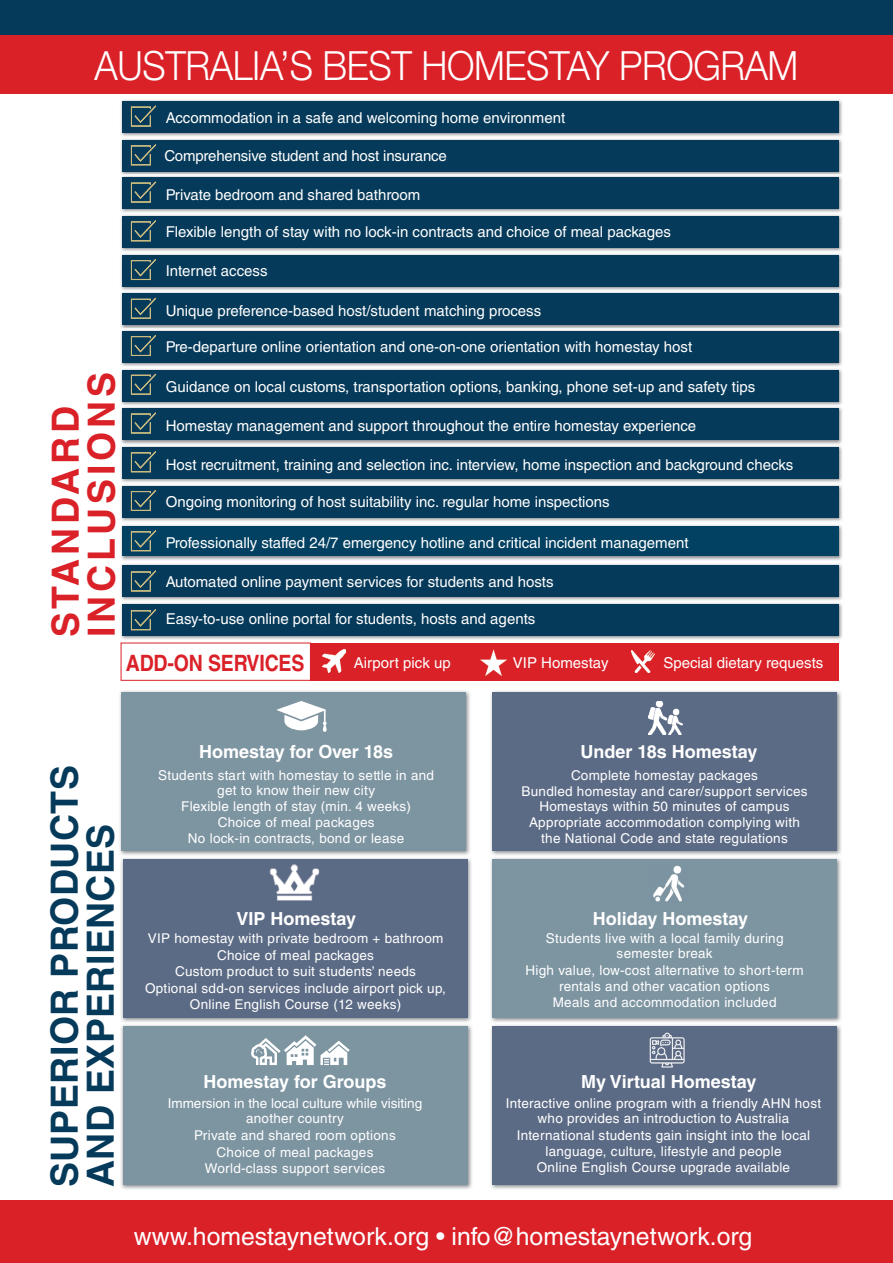
<style>
.page{position:relative;width:893px;height:1263px;background:#fff}
.page>*{position:absolute;margin:0;border:0;box-sizing:border-box;transform-origin:0 0}
.t1{font:300 40.35px "Helvetica Neue LT Std";letter-spacing:-.01em;color:#fff;scale:.92 1}
.t2{font:700 37.5px/36px "Helvetica LT Std";letter-spacing:.01em;color:#063a5a}
.t3{font:700 37.5px/36px "Helvetica LT Std";letter-spacing:.1em;color:#da2128}
.t4{font:24.75px "Helvetica LT Std";color:#fff}
.t5{font:700 22.5px "Helvetica LT Std";letter-spacing:-.01em;color:#da2128;scale:.87 1}
.t6{font:700 18px "Helvetica LT Std";color:#fff}
.t7{font:15px "Helvetica LT Std";color:#fff}
.t8{font:13.5px/16.2px "Helvetica LT Std";letter-spacing:.02em;color:#fff;text-align:center}
</style>
<div class="page">
<div style="left:0;top:30px;width:893px;height:64px;background:#da2128"></div>
<div style="left:0;top:0;width:893px;height:35px;background:#063a5a"></div>
<div style="left:121px;top:643px;width:190px;height:38px;background:#fff;border:1px solid #da2128"></div>
<img style="left:121px;top:858px;width:351px;height:331px">
<div style="left:123px;top:1026px;width:344px;height:159px;background:#7d94a1"></div>
<img style="left:491px;top:1025px;width:350px;height:164px">
<div style="left:492px;top:1026px;width:345px;height:159px;background:#5c6b85"></div>
<div style="left:123px;top:859px;width:344px;height:159px;background:#5c6b85"></div>
<div style="left:310px;top:643px;width:529px;height:37px;background:#da2128"></div>
<img style="left:121px;top:100px;width:721px;height:422px">
<div style="left:122px;top:101px;width:717px;height:32px;background:#063a5a"></div>
<div style="left:122px;top:140px;width:717px;height:31px;background:#063a5a"></div>
<img style="left:121px;top:175px;width:721px;height:1px">
<div style="left:122px;top:177px;width:717px;height:32px;background:#063a5a"></div>
<div style="left:122px;top:216px;width:717px;height:32px;background:#063a5a"></div>
<div style="left:122px;top:255px;width:717px;height:31px;background:#063a5a"></div>
<div style="left:122px;top:294px;width:717px;height:31px;background:#063a5a"></div>
<img style="left:121px;top:329px;width:721px;height:1px">
<div style="left:122px;top:331px;width:717px;height:32px;background:#063a5a"></div>
<div style="left:122px;top:370px;width:717px;height:31px;background:#063a5a"></div>
<div style="left:122px;top:409px;width:717px;height:31px;background:#063a5a"></div>
<div style="left:122px;top:447px;width:717px;height:32px;background:#063a5a"></div>
<div style="left:122px;top:486px;width:717px;height:32px;background:#063a5a"></div>
<img style="left:121px;top:525px;width:721px;height:36px">
<div style="left:122px;top:526px;width:717px;height:30px;background:#034162"></div>
<img style="left:121px;top:564px;width:721px;height:76px">
<div style="left:122px;top:565px;width:717px;height:32px;background:#063a5a"></div>
<div style="left:122px;top:604px;width:717px;height:31px;background:#063a5a"></div>
<svg style="left:131px;top:106px;width:25px;height:21px"></svg>
<svg style="left:131px;top:570px;width:25px;height:21px"></svg>
<svg style="left:131px;top:609px;width:25px;height:21px"></svg>
<svg style="left:131px;top:530px;width:25px;height:21px"></svg>
<svg style="left:131px;top:490px;width:25px;height:21px"></svg>
<svg style="left:131px;top:451px;width:25px;height:21px"></svg>
<svg style="left:131px;top:144px;width:25px;height:21px"></svg>
<svg style="left:131px;top:182px;width:25px;height:21px"></svg>
<svg style="left:131px;top:220px;width:25px;height:21px"></svg>
<svg style="left:131px;top:259px;width:25px;height:21px"></svg>
<svg style="left:131px;top:298px;width:25px;height:21px"></svg>
<svg style="left:131px;top:335px;width:25px;height:21px"></svg>
<svg style="left:131px;top:374px;width:25px;height:21px"></svg>
<svg style="left:131px;top:412px;width:25px;height:21px"></svg>
<img style="left:323px;top:650px;width:22px;height:22px">
<img style="left:632px;top:650px;width:23px;height:23px">
<img style="left:480px;top:650px;width:26px;height:26px">
<svg style="left:251px;top:1035px;width:99px;height:30px"></svg>
<img style="left:491px;top:691px;width:350px;height:331px">
<div style="left:492px;top:859px;width:345px;height:159px;background:#7d94a1"></div>
<img style="left:653px;top:865px;width:32px;height:37px">
<img style="left:120px;top:691px;width:350px;height:164px">
<div style="left:122px;top:692px;width:344px;height:159px;background:#7d94a1"></div>
<div style="left:492px;top:692px;width:345px;height:159px;background:#5c6b85"></div>
<img style="left:649px;top:701px;width:33px;height:34px">
<img style="left:649px;top:1032px;width:36px;height:36px">
<div style="left:0;top:1200px;width:893px;height:63px;background:#da2128"></div>
<svg style="left:277px;top:701px;width:50px;height:31px"></svg>
<img style="left:269px;top:865px;width:51px;height:36px">
<h1 class="t1" style="left:95px;top:41px;width:766px">AUSTRALIA’S BEST HOMESTAY PROGRAM</h1>
<p class="t7" style="left:166px;top:109px;width:401px">Accommodation in a safe and welcoming home environment</p>
<p class="t7" style="left:164px;top:147px;width:284px">Comprehensive student and host insurance</p>
<p class="t7" style="left:166px;top:186px;width:256px">Private bedroom and shared bathroom</p>
<p class="t7" style="left:166px;top:223px;width:507px">Flexible length of stay with no lock-in contracts and choice of meal packages</p>
<p class="t7" style="left:166px;top:262px;width:103px">Internet access</p>
<p class="t7" style="left:166px;top:302px;width:377px">Unique preference-based host/student matching process</p>
<h2 class="t3" style="left:47px;top:637px;width:267px;rotate:-90deg">STANDARD<br>INCLUSIONS</h2>
<p class="t7" style="left:166px;top:338px;width:528px">Pre-departure online orientation and one-on-one orientation with homestay host</p>
<p class="t7" style="left:166px;top:378px;width:591px">Guidance on local customs, transportation options, banking, phone set-up and safety tips</p>
<p class="t7" style="left:166px;top:417px;width:532px">Homestay management and support throughout the entire homestay experience</p>
<p class="t7" style="left:166px;top:456px;width:629px">Host recruitment, training and selection inc. interview, home inspection and background checks</p>
<p class="t7" style="left:166px;top:493px;width:446px">Ongoing monitoring of host suitability inc. regular home inspections</p>
<p class="t7" style="left:166px;top:534px;width:524px">Professionally staffed 24/7 emergency hotline and critical incident management</p>
<p class="t7" style="left:166px;top:573px;width:389px">Automated online payment services for students and hosts</p>
<p class="t7" style="left:166px;top:610px;width:371px">Easy-to-use online portal for students, hosts and agents</p>
<p class="t7" style="left:354px;top:654px;width:98px">Airport pick up</p>
<p class="t7" style="left:513px;top:654px;width:97px">VIP Homestay</p>
<p class="t7" style="left:663px;top:654px;width:162px">Special dietary requests</p>
<h3 class="t5" style="left:126px;top:649px;width:207px">ADD-ON SERVICES</h3>
<h2 class="t2" style="left:46px;top:1187px;width:423px;rotate:-90deg">SUPERIOR PRODUCTS<br>AND EXPERIENCES</h2>
<h3 class="t6" style="left:199px;top:741px;width:195px">Homestay for Over 18s</h3>
<p class="t8" style="left:158px;top:767px;width:277px;line-height:15.8px">Students start with homestay to settle in and get to know their new city<br>Flexible length of stay (min. 4 weeks)<br>Choice of meal packages<br>No lock-in contracts, bond or lease</p>
<h3 class="t6" style="left:236px;top:908px;width:121px">VIP Homestay</h3>
<p class="t8" style="left:145px;top:930px;width:302px">VIP homestay with private bedroom + bathroom Choice of meal packages<br>Custom product to suit students’ needs<br>Optional sdd-on services include airport pick up, Online English Course (12 weeks)</p>
<h3 class="t6" style="left:204px;top:1070px;width:184px">Homestay for Groups</h3>
<p class="t8" style="left:168px;top:1095px;width:256px">Immersion in the local culture while visiting another country<br>Private and shared room options<br>Choice of meal packages<br>World-class support services</p>
<h3 class="t6" style="left:580px;top:741px;width:179px">Under 18s Homestay</h3>
<p class="t8" style="left:521px;top:767px;width:288px">Complete homestay packages<br>Bundled homestay and carer/support services Homestays within 50 minutes of campus Appropriate accommodation complying with the National Code and state regulations</p>
<h3 class="t6" style="left:593px;top:907px;width:157px">Holiday Homestay</h3>
<p class="t8" style="left:525px;top:930px;width:280px">Students live with a local family during semester break<br>High value, low-cost alternative to short-term rentals and other vacation options<br>Meals and accommodation included</p>
<h3 class="t6" style="left:581px;top:1070px;width:177px">My Virtual Homestay</h3>
<p class="t8" style="left:506px;top:1095px;width:317px">Interactive online program with a friendly AHN host who provides an introduction to Australia International students gain insight into the local language, culture, lifestyle and people<br>Online English Course upgrade available</p>
<h3 class="t4" style="left:134px;top:1222px;width:620px">www.homestaynetwork.org • info@homestaynetwork.org</h3>
</div>
